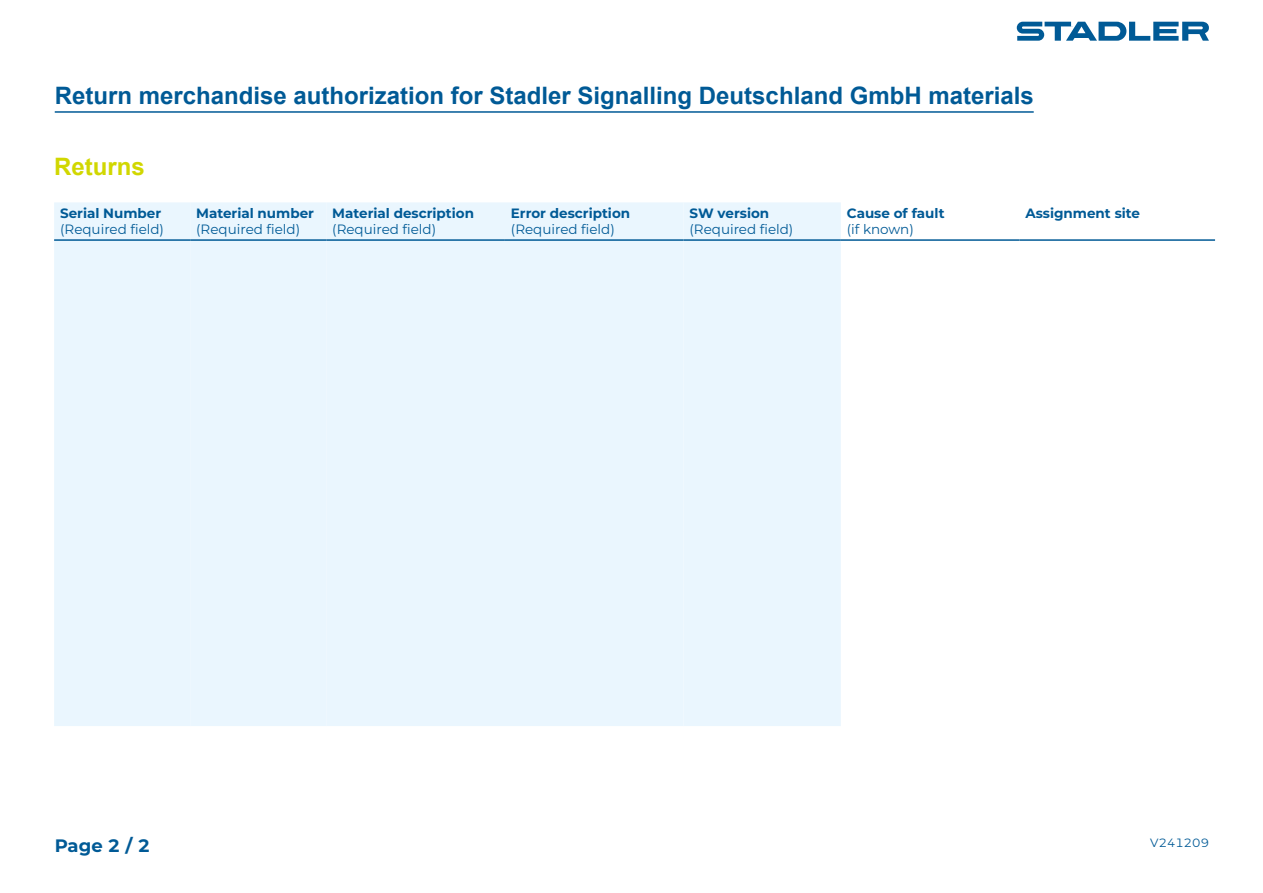
<style>
.page{position:relative;width:1263px;height:893px;background:#fff}
.page>*{position:absolute;margin:0;border:0;box-sizing:border-box;transform-origin:0 0}
.t1{font:700 24px "Arial";color:#005a96}
.t2{font:700 24px "Arial";color:#d1d700}
.t3{font:700 18px "Stadler Type";color:#005a96}
.t4{font:700 13.5px "Stadler Type";color:#005a96}
.t5{font:13.5px "Stadler Type";color:#005a96}
.t6{font:12px "Stadler Type";color:#005a96}
</style>
<div class="page">
<hr style="left:55px;top:111px;width:979px;height:2px;background:#005a96">
<svg style="left:1017px;top:22px;width:192px;height:19px"></svg>
<div style="left:54px;top:202px;width:629px;height:524px;background:#eaf6fe"></div>
<div style="left:190px;top:202px;width:136px;height:524px;background:#eaf6fe"></div>
<div style="left:683px;top:202px;width:158px;height:524px;background:#eaf6fe"></div>
<hr style="left:54px;top:239px;width:136px;height:2px;background:#005a96">
<hr style="left:190px;top:239px;width:136px;height:2px;background:#005a96">
<hr style="left:326px;top:239px;width:179px;height:2px;background:#005a96">
<hr style="left:505px;top:239px;width:178px;height:2px;background:#005a96">
<hr style="left:841px;top:239px;width:178px;height:2px;background:#005a96">
<hr style="left:1019px;top:239px;width:196px;height:2px;background:#005a96">
<hr style="left:683px;top:239px;width:158px;height:2px;background:#005a96">
<h1 class="t1" style="left:55px;top:79px;width:980px">Return merchandise authorization for Stadler Signalling Deutschland GmbH materials</h1>
<h1 class="t2" style="left:54px;top:149px;width:92px">Returns</h1>
<p class="t4" style="left:60px;top:203px;width:103px">Serial Number</p>
<p class="t5" style="left:60px;top:220px;width:105px">(Required field)</p>
<p class="t4" style="left:196px;top:203px;width:119px">Material number</p>
<p class="t5" style="left:196px;top:220px;width:105px">(Required field)</p>
<p class="t4" style="left:332px;top:203px;width:143px">Material description</p>
<p class="t5" style="left:332px;top:220px;width:105px">(Required field)</p>
<p class="t4" style="left:511px;top:203px;width:121px">Error description</p>
<p class="t5" style="left:511px;top:220px;width:105px">(Required field)</p>
<p class="t4" style="left:689px;top:203px;width:81px">SW version</p>
<p class="t5" style="left:689px;top:220px;width:105px">(Required field)</p>
<p class="t4" style="left:847px;top:203px;width:99px">Cause of fault</p>
<p class="t5" style="left:847px;top:220px;width:69px">(if known)</p>
<p class="t4" style="left:1025px;top:203px;width:116px">Assignment site</p>
<h2 class="t3" style="left:55px;top:832px;width:97px">Page 2 / 2</h2>
<p class="t6" style="left:1150px;top:835px;width:60px">V241209</p>
</div>
